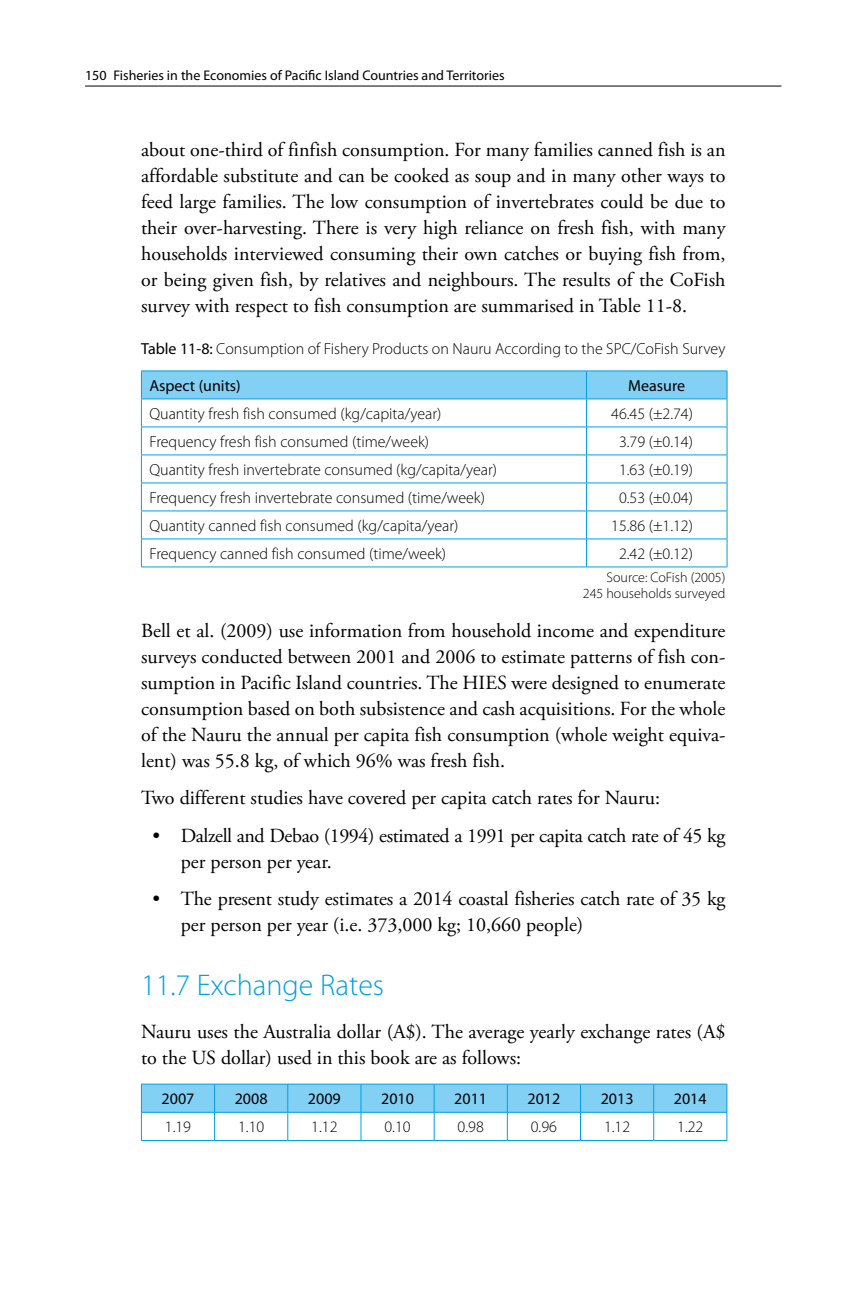
<style>
.page{position:relative;width:868px;height:1304px;background:#fff}
.page>*{position:absolute;margin:0;border:0;box-sizing:border-box;transform-origin:0 0}
.t1{font:300 30px "Myriad Pro";color:#009fe3}
.t2{font:20px/26px "Adobe Garamond Pro";color:#000;text-align:justify}
.t3{font:20px/26px "Adobe Garamond Pro";letter-spacing:-.02em;color:#000}
.t4{font:300 16px "Myriad Pro";color:#000}
.t5{font:16px "Myriad Pro";color:#000}
.t6{font:14px "Myriad Pro";color:#000}
.t7{font:300 14px/16px "Myriad Pro";color:#000;text-align:right}
.s1{font-weight:400}
</style>
<div class="page">
<hr style="left:85px;top:86px;width:696px;height:1px;background:#000">
<hr style="left:141px;top:567px;width:445px;height:1px;background:#009fe3">
<hr style="left:586px;top:567px;width:141px;height:1px;background:#009fe3">
<svg style="left:141px;top:371px;width:586px;height:196px"></svg>
<hr style="left:141px;top:399px;width:445px;height:1px;background:#009fe3">
<hr style="left:586px;top:399px;width:141px;height:1px;background:#009fe3">
<hr style="left:141px;top:1140px;width:73px;height:1px;background:#009fe3">
<hr style="left:214px;top:1140px;width:74px;height:1px;background:#009fe3">
<hr style="left:288px;top:1140px;width:73px;height:1px;background:#009fe3">
<hr style="left:361px;top:1140px;width:73px;height:1px;background:#009fe3">
<hr style="left:434px;top:1140px;width:73px;height:1px;background:#009fe3">
<hr style="left:507px;top:1140px;width:73px;height:1px;background:#009fe3">
<hr style="left:580px;top:1140px;width:73px;height:1px;background:#009fe3">
<hr style="left:653px;top:1140px;width:74px;height:1px;background:#009fe3">
<svg style="left:141px;top:1084px;width:586px;height:56px"></svg>
<hr style="left:141px;top:1112px;width:73px;height:1px;background:#009fe3">
<hr style="left:214px;top:1112px;width:74px;height:1px;background:#009fe3">
<hr style="left:288px;top:1112px;width:73px;height:1px;background:#009fe3">
<hr style="left:361px;top:1112px;width:73px;height:1px;background:#009fe3">
<hr style="left:434px;top:1112px;width:73px;height:1px;background:#009fe3">
<hr style="left:507px;top:1112px;width:73px;height:1px;background:#009fe3">
<hr style="left:580px;top:1112px;width:73px;height:1px;background:#009fe3">
<hr style="left:653px;top:1112px;width:74px;height:1px;background:#009fe3">
<p class="t6" style="left:85px;top:67px;width:421px">150 Fisheries in the Economies of Pacific Island Countries and Territories</p>
<p class="t2" style="left:141px;top:138px;width:586px">about one-third of finfish consumption. For many families canned fish is an affordable substitute and can be cooked as soup and in many other ways to feed large families. The low consumption of invertebrates could be due to their over-harvesting. There is very high reliance on fresh fish, with many households interviewed consuming their own catches or buying fish from, or being given fish, by relatives and neighbours. The results of the CoFish survey with respect to fish consumption are summarised in Table 11-8.</p>
<p class="t4" style="left:141px;top:339px;width:585px"><span class="s1">Table 11-8:</span> Consumption of Fishery Products on Nauru According to the SPC/CoFish Survey</p>
<p class="t5" style="left:149px;top:376px;width:93px">Aspect (units)</p>
<p class="t5" style="left:628px;top:376px;width:58px">Measure</p>
<p class="t4" style="left:149px;top:404px;width:293px">Quantity fresh fish consumed (kg/capita/year)</p>
<p class="t4" style="left:611px;top:404px;width:83px">46.45 (±2.74)</p>
<p class="t4" style="left:149px;top:432px;width:281px">Frequency fresh fish consumed (time/week)</p>
<p class="t4" style="left:619px;top:432px;width:75px">3.79 (±0.14)</p>
<p class="t4" style="left:149px;top:460px;width:349px">Quantity fresh invertebrate consumed (kg/capita/year)</p>
<p class="t4" style="left:619px;top:460px;width:75px">1.63 (±0.19)</p>
<p class="t4" style="left:149px;top:488px;width:337px">Frequency fresh invertebrate consumed (time/week)</p>
<p class="t4" style="left:619px;top:488px;width:75px">0.53 (±0.04)</p>
<p class="t4" style="left:149px;top:516px;width:310px">Quantity canned fish consumed (kg/capita/year)</p>
<p class="t4" style="left:611px;top:516px;width:83px">15.86 (±1.12)</p>
<p class="t4" style="left:149px;top:544px;width:298px">Frequency canned fish consumed (time/week)</p>
<p class="t4" style="left:619px;top:544px;width:75px">2.42 (±0.12)</p>
<p class="t7" style="left:582px;top:569px;width:144px">Source: CoFish (2005)<br>245 households surveyed</p>
<p class="t2" style="left:141px;top:618px;width:585px">Bell et al. (2009) use information from household income and expenditure surveys conducted between 2001 and 2006 to estimate patterns of fish con&shy;sumption in Pacific Island countries. The HIES were designed to enumerate consumption based on both subsistence and cash acquisitions. For the whole of the Nauru the annual per capita fish consumption (whole weight equiva&shy;lent) was 55.8 kg, of which 96% was fresh fish.</p>
<p class="t2" style="left:141px;top:786px;width:520px">Two different studies have covered per capita catch rates for Nauru:</p>
<p class="t3" style="left:181px;top:823px;width:546px;text-indent:-28px">• Dalzell and Debao (1994) estimated a 1991 per capita catch rate of 45 kg per person per year.</p>
<p class="t2" style="left:181px;top:886px;width:546px;text-indent:-28px">• The present study estimates a 2014 coastal fisheries catch rate of 35 kg per person per year (i.e. 373,000 kg; 10,660 people)</p>
<h1 class="t1" style="left:141px;top:967px;width:244px">11.7 Exchange Rates</h1>
<p class="t2" style="left:141px;top:1020px;width:585px">Nauru uses the Australia dollar (A$). The average yearly exchange rates (A$ to the US dollar) used in this book are as follows:</p>
<p class="t5" style="left:161px;top:1089px;width:34px">2007</p>
<p class="t5" style="left:235px;top:1089px;width:34px">2008</p>
<p class="t5" style="left:308px;top:1089px;width:34px">2009</p>
<p class="t5" style="left:381px;top:1089px;width:34px">2010</p>
<p class="t5" style="left:454px;top:1089px;width:34px">2011</p>
<p class="t5" style="left:527px;top:1089px;width:34px">2012</p>
<p class="t5" style="left:600px;top:1089px;width:34px">2013</p>
<p class="t5" style="left:673px;top:1089px;width:34px">2014</p>
<p class="t4" style="left:165px;top:1117px;width:28px">1.19</p>
<p class="t4" style="left:238px;top:1117px;width:28px">1.10</p>
<p class="t4" style="left:311px;top:1117px;width:28px">1.12</p>
<p class="t4" style="left:384px;top:1117px;width:28px">0.10</p>
<p class="t4" style="left:457px;top:1117px;width:28px">0.98</p>
<p class="t4" style="left:530px;top:1117px;width:28px">0.96</p>
<p class="t4" style="left:604px;top:1117px;width:28px">1.12</p>
<p class="t4" style="left:677px;top:1117px;width:28px">1.22</p>
</div>
